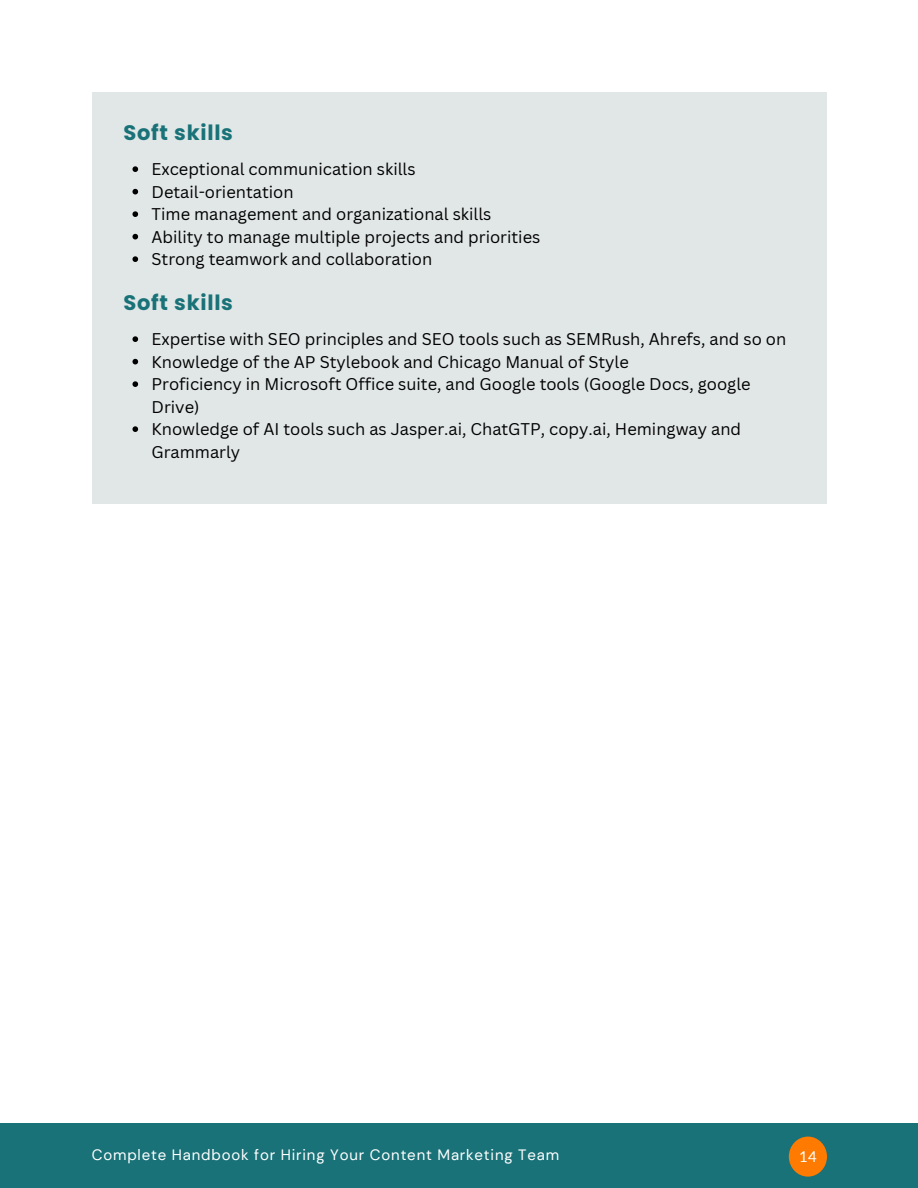
<style>
.page{position:relative;width:918px;height:1188px;background:#fff}
.page>*{position:absolute;margin:0;border:0;box-sizing:border-box;transform-origin:0 0}
.t1{font:700 21px "Poppins";letter-spacing:.035em;color:#197278}
.t2{font:16.5px/22.5px "Canva Sans";color:#000}
.t3{font:15px "DM Sans";letter-spacing:.055em;color:#fff}
.t4{font:15px "Lato";color:#fff}
</style>
<div class="page">
<div style="left:0;top:1124px;width:918px;height:64px;background:#197278"></div>
<div style="left:789px;top:1137px;width:38px;height:40px;background:#ff7a00;border-radius:50%"></div>
<div style="left:92px;top:92px;width:734px;height:411px;background:#e1e6e6"></div>
<svg style="left:132px;top:166px;width:6px;height:6px"></svg>
<svg style="left:132px;top:189px;width:6px;height:5px"></svg>
<svg style="left:132px;top:211px;width:6px;height:6px"></svg>
<svg style="left:132px;top:234px;width:6px;height:5px"></svg>
<svg style="left:132px;top:256px;width:6px;height:6px"></svg>
<svg style="left:132px;top:336px;width:6px;height:6px"></svg>
<svg style="left:132px;top:359px;width:6px;height:5px"></svg>
<svg style="left:132px;top:381px;width:6px;height:6px"></svg>
<svg style="left:132px;top:426px;width:6px;height:6px"></svg>
<p class="t1" style="left:123px;top:118px;width:111px">Soft skills</p>
<p class="t2" style="left:152px;top:158px;width:266px">Exceptional communication skills</p>
<p class="t2" style="left:152px;top:180px;width:144px">Detail-orientation</p>
<p class="t2" style="left:152px;top:203px;width:341px">Time management and organizational skills</p>
<p class="t2" style="left:152px;top:225px;width:390px">Ability to manage multiple projects and priorities</p>
<h1 class="t2" style="left:152px;top:248px;width:282px">Strong teamwork and collaboration</h1>
<p class="t1" style="left:123px;top:288px;width:111px">Soft skills</p>
<p class="t2" style="left:152px;top:328px;width:636px">Expertise with SEO principles and SEO tools such as SEMRush, Ahrefs, and so on</p>
<p class="t2" style="left:152px;top:350px;width:479px">Knowledge of the AP Stylebook and Chicago Manual of Style</p>
<p class="t2" style="left:152px;top:373px;width:601px">Proficiency in Microsoft Office suite, and Google tools (Google Docs, google<br>Drive)</p>
<p class="t2" style="left:152px;top:418px;width:591px">Knowledge of AI tools such as Jasper.ai, ChatGTP, copy.ai, Hemingway and<br>Grammarly</p>
<p class="t3" style="left:92px;top:1145px;width:469px">Complete Handbook for Hiring Your Content Marketing Team</p>
<h1 class="t4" style="left:799px;top:1148px;width:19px">14</h1>
</div>
